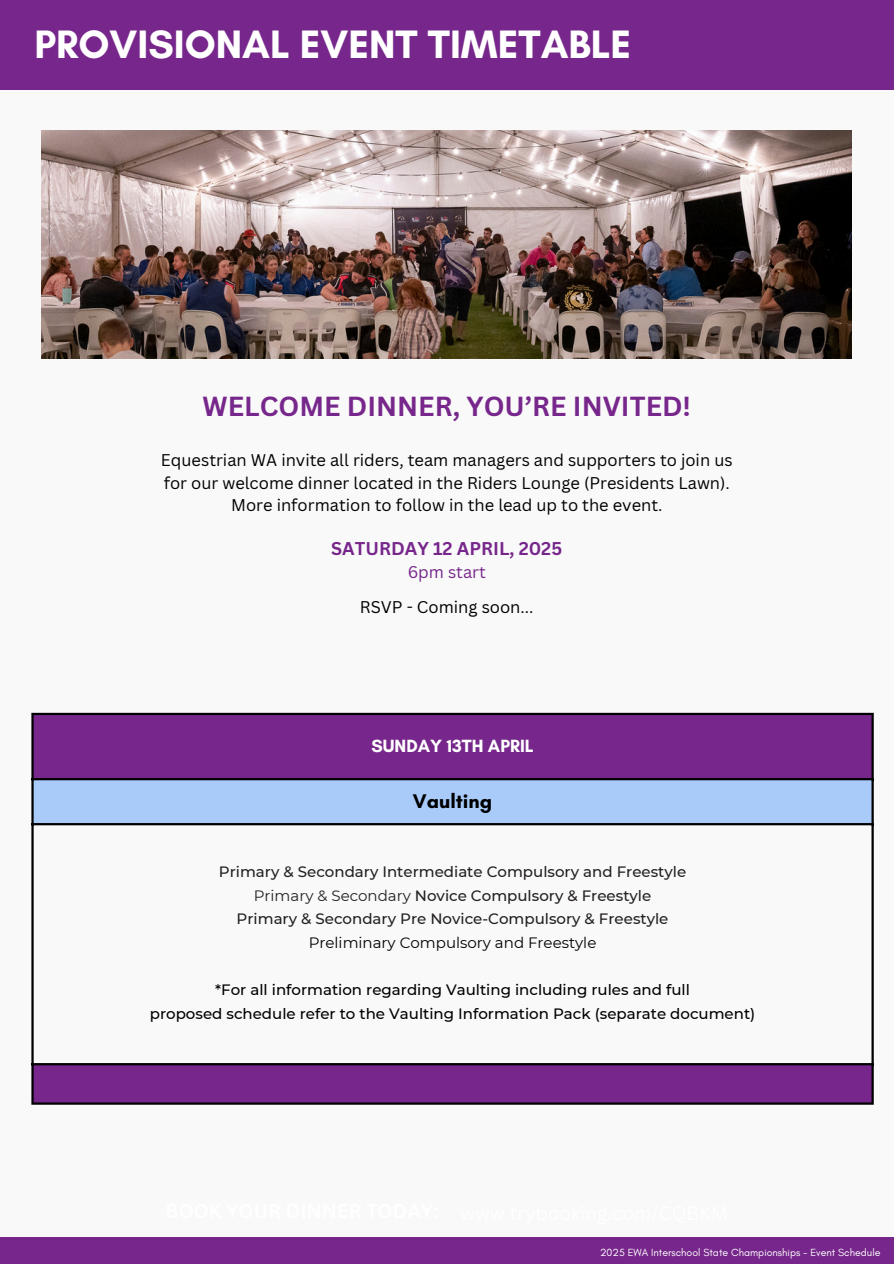
<style>
.page{position:relative;width:894px;height:1264px;background:#fff}
.page>*{position:absolute;margin:0;border:0;box-sizing:border-box;transform-origin:0 0}
.t1{font:700 40.35px "Glacial Indifference";color:#fff}
.t2{font:700 26.85px "Canva Sans";color:#77278b}
.t3{font:700 20.1px "Glacial Indifference";color:#000}
.t4{font:700 18px "Canva Sans";color:#77278b}
.t5{font:700 18px "Glacial Indifference";color:#fff}
.t6{font:16.5px/22.5px "Canva Sans";color:#000;text-align:center}
.t7{font:16.5px "Canva Sans";color:#77278b}
.t8{font:500 15px "Montserrat";color:#242021}
.t9{font:500 15px "Montserrat";color:#000}
.t10{font:15px "Montserrat";color:#000}
.t11{font:10.5px "Glacial Indifference";color:#fff}
.s1{font-weight:400}
</style>
<div class="page">
<div style="left:0;top:0;width:893px;height:1263px;background:#f9f9f9"></div>
<div style="left:0;top:0;width:893px;height:89px;background:#77278b"></div>
<div style="left:0;top:1236px;width:893px;height:27px;background:#77278b"></div>
<svg style="left:34px;top:715px;width:837px;height:387px"></svg>
<div style="left:32px;top:779px;width:840px;height:45px;background:#a9cbfa"></div>
<hr style="left:31px;top:715px;width:3px;height:387px;background:#000">
<hr style="left:871px;top:715px;width:2px;height:387px;background:#000">
<hr style="left:31px;top:712px;width:842px;height:3px;background:#000">
<hr style="left:31px;top:778px;width:842px;height:2px;background:#000">
<hr style="left:31px;top:823px;width:842px;height:2px;background:#000">
<hr style="left:31px;top:1063px;width:842px;height:2px;background:#000">
<hr style="left:31px;top:1102px;width:842px;height:2px;background:#000">
<img style="left:42px;top:131px;width:809px;height:227px">
<p class="t1" style="left:34px;top:20px;width:598px">PROVISIONAL EVENT TIMETABLE</p>
<p class="t2" style="left:202px;top:387px;width:490px">WELCOME DINNER, YOU’RE INVITED!</p>
<p class="t6" style="left:161px;top:449px;width:573px">Equestrian WA invite all riders, team managers and supporters to join us for our welcome dinner located in the Riders Lounge (Presidents Lawn).<br>More information to follow in the lead up to the event.</p>
<p class="t4" style="left:331px;top:535px;width:232px">SATURDAY 12 APRIL, 2025</p>
<p class="t7" style="left:407px;top:560px;width:80px">6pm start</p>
<p class="t6" style="left:360px;top:595px;width:175px">RSVP - Coming soon...</p>
<h1 class="t5" style="left:371px;top:735px;width:164px">SUNDAY 13TH APRIL</h1>
<p class="t3" style="left:413px;top:789px;width:81px">Vaulting</p>
<h2 class="t8" style="left:219px;top:862px;width:468px">Primary &amp; Secondary Intermediate Compulsory and Freestyle</h2>
<h6 class="t8" style="left:254px;top:886px;width:399px"><span class="s1">Primary &amp; Secondary</span> Novice Compulsory &amp; Freestyle</h6>
<h4 class="t8" style="left:236px;top:909px;width:433px">Primary &amp; Secondary Pre Novice-Compulsory &amp; Freestyle</h4>
<h6 class="t10" style="left:308px;top:933px;width:289px">Preliminary Compulsory and Freestyle</h6>
<p class="t9" style="left:215px;top:980px;width:476px">*For all information regarding Vaulting including rules and full</p>
<p class="t9" style="left:150px;top:1004px;width:606px">proposed schedule refer to the Vaulting Information Pack (separate document)</p>
<p class="t11" style="left:600px;top:1245px;width:282px">2025 EWA Interschool State Championships - Event Schedule</p>
</div>
